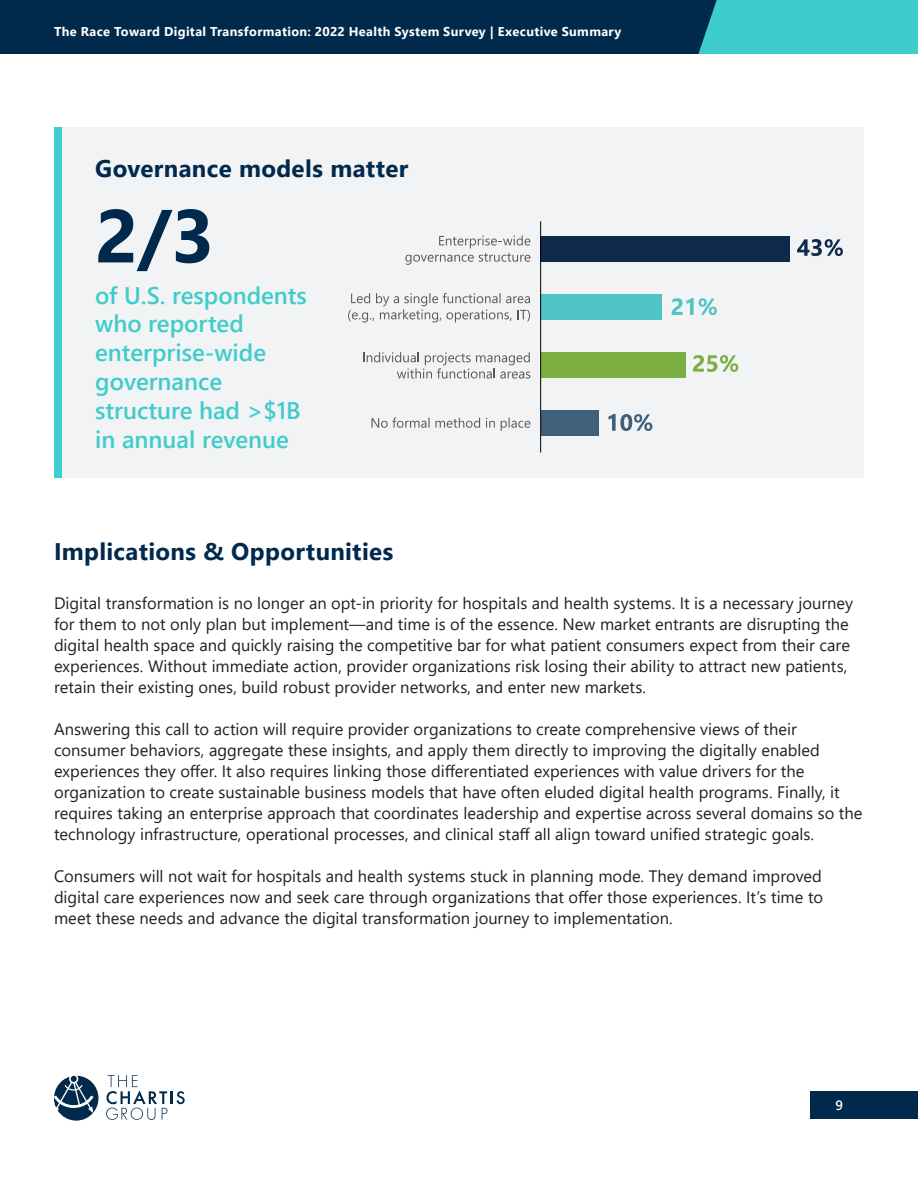
<style>
.page{position:relative;width:918px;height:1188px;background:#fff}
.page>*{position:absolute;margin:0;border:0;box-sizing:border-box;transform-origin:0 0}
.Chartis_-_Graphic_Ca{font:700 75px "Segoe UI";color:#00294c}
.Chartis_-_Graphic_Ca-2{font:600 24px/28.8px "Segoe UI";color:#3ecccc}
.Chartis_-_Heading_1{font:700 24px "Segoe UI";letter-spacing:.015em;color:#00294c}
.Chartis_-_Body{font:16.5px/21px "Segoe UI";color:#231f20}
.t1{font:600 13.5px "Segoe UI";color:#fff}
.t2{font:700 12.75px "Segoe UI";letter-spacing:.03em;color:#fff}
</style>
<div class="page">
<div style="left:0;top:0;width:918px;height:54px;background:#00294c"></div>
<div style="left:698px;top:0;width:220px;height:54px;background:#3ecccc"></div>
<div style="left:810px;top:1091px;width:108px;height:28px;background:#00294c"></div>
<svg style="left:54px;top:1076px;width:44px;height:45px"></svg>
<svg style="left:106px;top:1075px;width:79px;height:45px"></svg>
<div style="left:54px;top:128px;width:810px;height:350px;background:#f2f3f4"></div>
<div style="left:541px;top:236px;width:249px;height:25px;background:#0e2a4b"></div>
<div style="left:541px;top:294px;width:121px;height:26px;background:#50c3c6"></div>
<div style="left:541px;top:352px;width:145px;height:26px;background:#7baf42"></div>
<div style="left:541px;top:410px;width:58px;height:26px;background:#405f79"></div>
<svg style="left:405px;top:235px;width:125px;height:30px"></svg>
<svg style="left:348px;top:293px;width:182px;height:30px"></svg>
<svg style="left:363px;top:352px;width:167px;height:27px"></svg>
<svg style="left:372px;top:417px;width:108px;height:11px"></svg>
<svg style="left:486px;top:418px;width:9px;height:10px"></svg>
<svg style="left:501px;top:418px;width:29px;height:13px"></svg>
<svg style="left:672px;top:298px;width:45px;height:17px"></svg>
<svg style="left:797px;top:239px;width:46px;height:17px"></svg>
<svg style="left:693px;top:355px;width:45px;height:17px"></svg>
<svg style="left:608px;top:414px;width:44px;height:17px"></svg>
<hr style="left:540px;top:221px;width:1px;height:232px;background:#010101">
<div style="left:54px;top:128px;width:8px;height:350px;background:#3ecccc"></div>
<p class="t2" style="left:54px;top:20px;width:569px">The Race Toward Digital Transformation: 2022 Health System Survey | Executive Summary</p>
<p class="Chartis_-_Heading_1" style="left:95px;top:146px;width:315px">Governance models matter</p>
<p class="Chartis_-_Graphic_Ca" style="left:95px;top:165px;width:121px">2/3</p>
<p class="Chartis_-_Graphic_Ca-2" style="left:95px;top:279px;width:213px">of U.S. respondents who reported enterprise-wide governance structure had &gt;$1B in annual revenue</p>
<p class="Chartis_-_Heading_1" style="left:54px;top:529px;width:341px">Implications &amp; Opportunities</p>
<p class="Chartis_-_Body" style="left:54px;top:591px;width:801px">Digital transformation is no longer an opt-in priority for hospitals and health systems. It is a necessary journey for them to not only plan but implement—and time is of the essence. New market entrants are disrupting the digital health space and quickly raising the competitive bar for what patient consumers expect from their care experiences. Without immediate action, provider organizations risk losing their ability to attract new patients, retain their existing ones, build robust provider networks, and enter new markets.</p>
<p class="Chartis_-_Body" style="left:54px;top:717px;width:810px">Answering this call to action will require provider organizations to create comprehensive views of their consumer behaviors, aggregate these insights, and apply them directly to improving the digitally enabled experiences they offer. It also requires linking those differentiated experiences with value drivers for the organization to create sustainable business models that have often eluded digital health programs. Finally, it requires taking an enterprise approach that coordinates leadership and expertise across several domains so the technology infrastructure, operational processes, and clinical staff all align toward unified strategic goals.</p>
<p class="Chartis_-_Body" style="left:54px;top:864px;width:771px;text-align:justify">Consumers will not wait for hospitals and health systems stuck in planning mode. They demand improved digital care experiences now and seek care through organizations that offer those experiences. It’s time to meet these needs and advance the digital transformation journey to implementation.</p>
<p class="t1" style="left:835px;top:1092px;width:9px">9</p>
</div>
